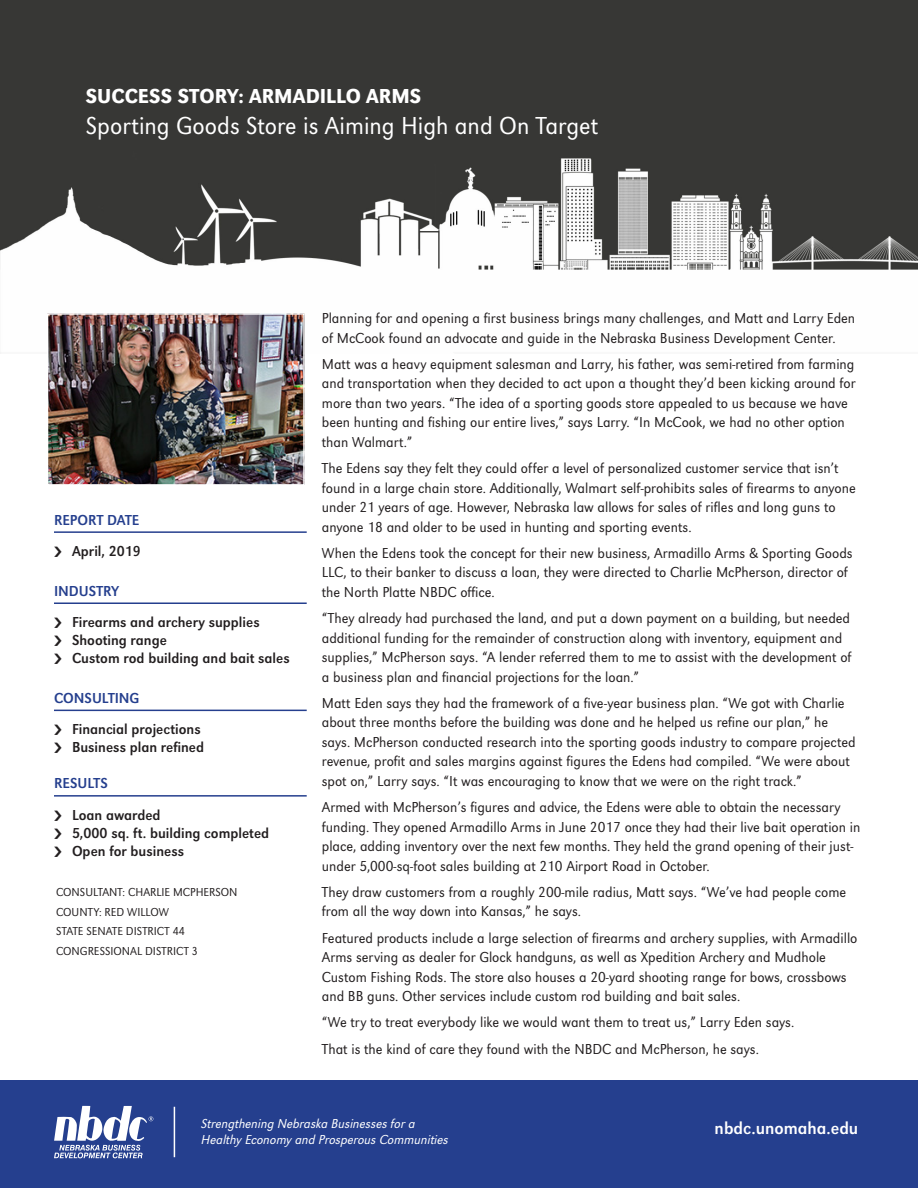
<style>
.page{position:relative;width:918px;height:1188px;background:#fff}
.page>*{position:absolute;margin:0;border:0;box-sizing:border-box;transform-origin:0 0}
.t1{font:300 25.5px "URW Grotesk Nar";color:#fff}
.t2{font:500 21px "URW Grotesk Nar";color:#fff}
.t3{font:18px "URW Grotesk Nar";color:#fff}
.t4{font:300 15px/19.5px "URW Grotesk Nar";color:#231f20}
.t5{font:15px/18px "URW Grotesk Nar";color:#231f20}
.t6{font:15px "URW Grotesk Nar";color:#253f8e}
.t7{font:italic 300 13.5px/16.5px "URW Grotesk Nar";color:#fff}
.t8{font:300 12px/19.5px "URW Grotesk Nar";color:#231f20}
</style>
<div class="page">
<img style="left:0;top:0;width:918px;height:353px">
<div style="left:0;top:1080px;width:918px;height:108px;background:#253f8e"></div>
<hr style="left:54px;top:531px;width:253px;height:2px;background:#253f8e">
<hr style="left:54px;top:602px;width:253px;height:2px;background:#253f8e">
<hr style="left:54px;top:710px;width:253px;height:1px;background:#253f8e">
<hr style="left:54px;top:795px;width:253px;height:2px;background:#253f8e">
<svg style="left:54px;top:1106px;width:99px;height:52px"></svg>
<hr style="left:174px;top:1107px;width:1px;height:50px;background:#fff">
<img style="left:50px;top:316px;width:252px;height:167px">
<div style="left:47px;top:313px;width:258px;height:173px;border:2px solid #fff"></div>
<h2 class="t2" style="left:86px;top:84px;width:337px">SUCCESS STORY: ARMADILLO ARMS</h2>
<h1 class="t1" style="left:86px;top:111px;width:514px">Sporting Goods Store is Aiming High and On Target</h1>
<p class="t6" style="left:54px;top:511px;width:87px">REPORT DATE</p>
<p class="t5" style="left:72px;top:542px;width:70px">April, 2019</p>
<p class="t6" style="left:54px;top:582px;width:67px">INDUSTRY</p>
<p class="t5" style="left:72px;top:613px;width:219px">Firearms and archery supplies<br>Shooting range<br>Custom rod building and bait sales</p>
<p class="t6" style="left:54px;top:689px;width:87px">CONSULTING</p>
<p class="t5" style="left:72px;top:721px;width:134px">Financial projections<br>Business plan refined</p>
<p class="t6" style="left:54px;top:775px;width:55px">RESULTS</p>
<p class="t5" style="left:72px;top:806px;width:199px">Loan awarded<br>5,000 sq. ft. building completed<br>Open for business</p>
<p class="t8" style="left:56px;top:882px;width:183px">CONSULTANT: CHARLIE MCPHERSON<br>COUNTY: RED WILLOW<br>STATE SENATE DISTRICT 44<br>CONGRESSIONAL DISTRICT 3</p>
<p class="t4" style="left:322px;top:308px;width:535px">Planning for and opening a first business brings many challenges, and Matt and Larry Eden of McCook found an advocate and guide in the Nebraska Business Development Center.</p>
<p class="t4" style="left:322px;top:354px;width:535px">Matt was a heavy equipment salesman and Larry, his father, was semi-retired from farming and transportation when they decided to act upon a thought they’d been kicking around for more than two years. “The idea of a sporting goods store appealed to us because we have been hunting and fishing our entire lives,” says Larry. “In McCook, we had no other option than Walmart.”</p>
<p class="t4" style="left:322px;top:458px;width:535px">The Edens say they felt they could offer a level of personalized customer service that isn’t found in a large chain store. Additionally, Walmart self-prohibits sales of firearms to anyone under 21 years of age. However, Nebraska law allows for sales of rifles and long guns to anyone 18 and older to be used in hunting and sporting events.</p>
<p class="t4" style="left:322px;top:543px;width:532px">When the Edens took the concept for their new business, Armadillo Arms &amp; Sporting Goods<br>LLC, to their banker to discuss a loan, they were directed to Charlie McPherson, director of the North Platte NBDC office.</p>
<p class="t4" style="left:322px;top:608px;width:531px">“They already had purchased the land, and put a down payment on a building, but needed additional funding for the remainder of construction along with inventory, equipment and supplies,” McPherson says. “A lender referred them to me to assist with the development of a business plan and financial projections for the loan.”</p>
<p class="t4" style="left:322px;top:693px;width:535px">Matt Eden says they had the framework of a five-year business plan. “We got with Charlie about three months before the building was done and he helped us refine our plan,” he says. McPherson conducted research into the sporting goods industry to compare projected revenue, profit and sales margins against figures the Edens had compiled. “We were about spot on,” Larry says. “It was encouraging to know that we were on the right track.”</p>
<p class="t4" style="left:322px;top:797px;width:540px">Armed with McPherson’s figures and advice, the Edens were able to obtain the necessary funding. They opened Armadillo Arms in June 2017 once they had their live bait operation in place, adding inventory over the next few months. They held the grand opening of their just&shy;under 5,000-sq-foot sales building at 210 Airport Road in October.</p>
<p class="t4" style="left:322px;top:882px;width:526px">They draw customers from a roughly 200-mile radius, Matt says. “We’ve had people come from all the way down into Kansas,” he says.</p>
<p class="t4" style="left:322px;top:928px;width:537px">Featured products include a large selection of firearms and archery supplies, with Armadillo Arms serving as dealer for Glock handguns, as well as Xpedition Archery and Mudhole Custom Fishing Rods. The store also houses a 20-yard shooting range for bows, crossbows and BB guns. Other services include custom rod building and bait sales.</p>
<p class="t4" style="left:322px;top:1009px;width:474px;line-height:26.2px">“We try to treat everybody like we would want them to treat us,” Larry Eden says.<br>That is the kind of care they found with the NBDC and McPherson, he says.</p>
<p class="t7" style="left:202px;top:1115px;width:249px">Strengthening Nebraska Businesses for a<br>Healthy Economy and Prosperous Communities</p>
<p class="t3" style="left:715px;top:1118px;width:145px">nbdc.unomaha.edu</p>
</div>
